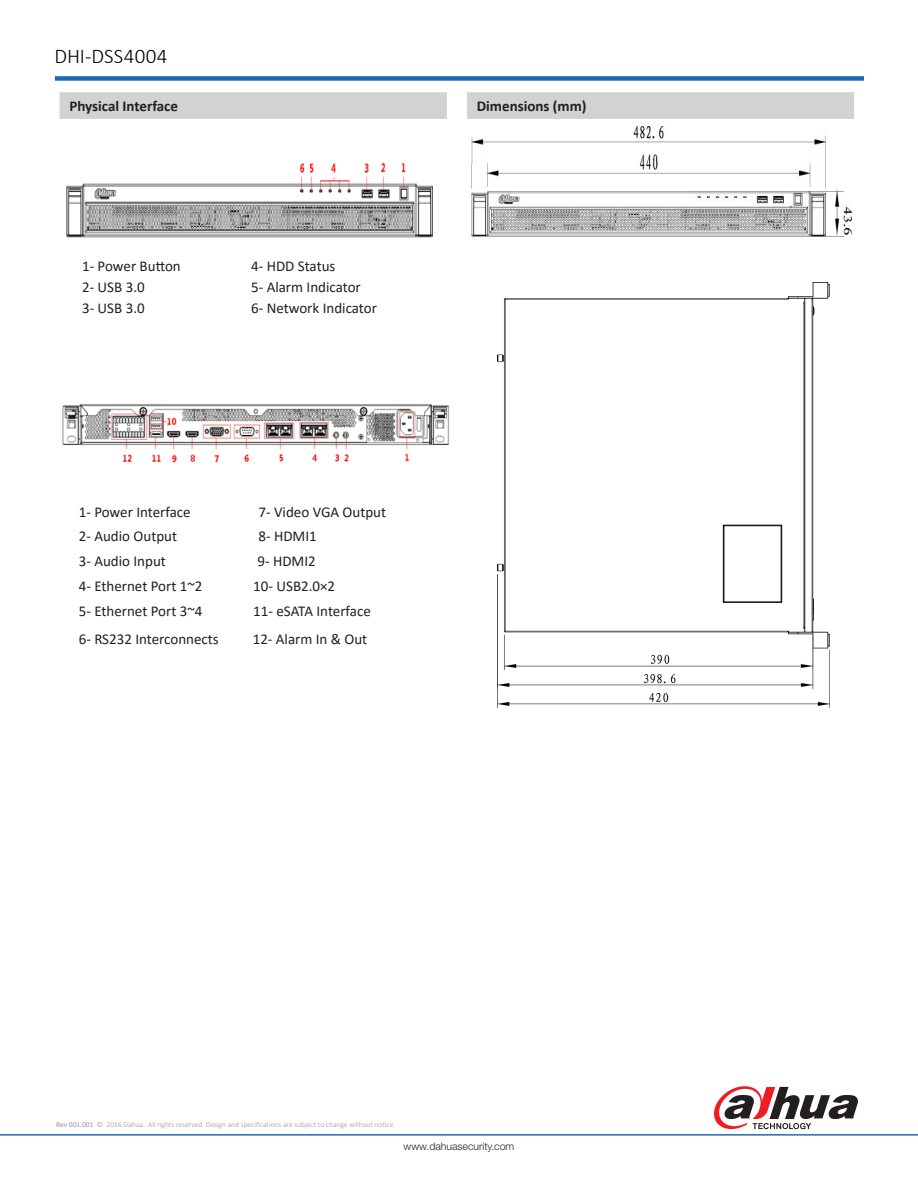
<style>
.page{position:relative;width:918px;height:1188px;background:#fff}
.page>*{position:absolute;margin:0;border:0;box-sizing:border-box;transform-origin:0 0}
.t1{font:300 21px "Calibri";letter-spacing:.01em;color:#000}
.t2{font:15px "Calibri";color:#231f20}
.t3{font:700 15px "Calibri";color:#231f20}
.t4{font:300 10.5px "Helvetica Neue LT Std";color:#231f20}
.t5{font:300 7.5px "Calibri";color:#939598}
.s1{font-weight:400}
</style>
<div class="page">
<img style="left:66px;top:162px;width:367px;height:76px">
<img style="left:62px;top:404px;width:388px;height:59px">
<div style="left:55px;top:76px;width:809px;height:5px;background:#1e69b4"></div>
<hr style="left:0;top:1134px;width:918px;height:2px;background:#1e69b4">
<img style="left:471px;top:126px;width:382px;height:160px">
<img style="left:497px;top:282px;width:332px;height:426px">
<div style="left:466px;top:91px;width:389px;height:29px;background:#d1d2d4"></div>
<hr style="left:465px;top:90px;width:391px;height:2px;background:#fff">
<hr style="left:465px;top:119px;width:391px;height:2px;background:#fff">
<hr style="left:465px;top:92px;width:2px;height:27px;background:#fff">
<hr style="left:854px;top:92px;width:2px;height:27px;background:#fff">
<div style="left:59px;top:91px;width:389px;height:29px;background:#d1d2d4"></div>
<hr style="left:58px;top:90px;width:391px;height:2px;background:#fff">
<hr style="left:58px;top:119px;width:391px;height:2px;background:#fff">
<hr style="left:58px;top:92px;width:2px;height:27px;background:#fff">
<hr style="left:447px;top:92px;width:2px;height:27px;background:#fff">
<svg style="left:714px;top:1086px;width:144px;height:43px"></svg>
<p class="t1" style="left:55px;top:43px;width:114px">DHI-DSS4004</p>
<p class="t3" style="left:69px;top:96px;width:110px">Physical Interface</p>
<p class="t3" style="left:477px;top:96px;width:111px">Dimensions (mm)</p>
<p class="t2" style="left:82px;top:256px;width:100px">1- Power Button</p>
<p class="t2" style="left:251px;top:256px;width:86px">4- HDD Status</p>
<p class="t2" style="left:82px;top:277px;width:64px">2- USB 3.0</p>
<p class="t2" style="left:251px;top:277px;width:111px">5- Alarm Indicator</p>
<p class="t2" style="left:82px;top:298px;width:64px">3- USB 3.0</p>
<p class="t2" style="left:251px;top:298px;width:127px">6- Network Indicator</p>
<p class="t2" style="left:79px;top:501px;width:113px">1- Power Interface</p>
<p class="t2" style="left:259px;top:501px;width:129px">7- Video VGA Output</p>
<p class="t2" style="left:79px;top:526px;width:100px">2- Audio Output</p>
<p class="t2" style="left:258px;top:526px;width:60px">8- HDMI1</p>
<p class="t2" style="left:79px;top:551px;width:89px">3- Audio Input</p>
<p class="t2" style="left:257px;top:551px;width:60px">9- HDMI2</p>
<p class="t2" style="left:79px;top:575px;width:125px">4- Ethernet Port 1~2</p>
<p class="t2" style="left:253px;top:575px;width:83px">10- USB2.0×2</p>
<p class="t2" style="left:79px;top:600px;width:125px">5- Ethernet Port 3~4</p>
<p class="t2" style="left:253px;top:600px;width:119px">11- eSATA Interface</p>
<p class="t2" style="left:79px;top:629px;width:142px">6- RS232 Interconnects</p>
<p class="t2" style="left:253px;top:629px;width:116px">12- Alarm In &amp; Out</p>
<p class="t5" style="left:56px;top:1120px;width:341px"><span class="s1">Rev 001.001</span> © 2016 Dahua . All rights reserved. Design and specifications are subject to change without notice.</p>
<p class="t4" style="left:404px;top:1140px;width:112px">www.dahuasecurity.com</p>
</div>
